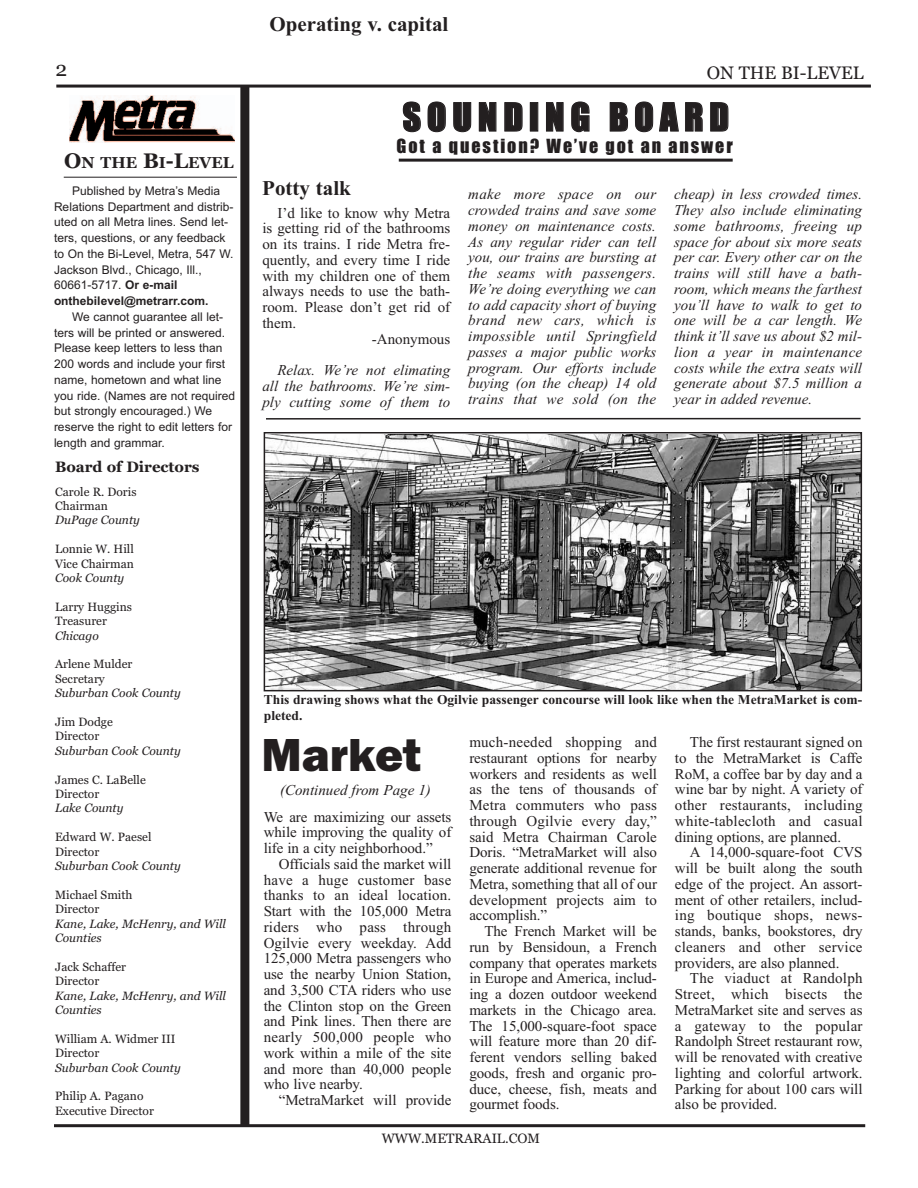
<style>
.page{position:relative;width:918px;height:1188px;background:#fff}
.page>*{position:absolute;margin:0;border:0;box-sizing:border-box;transform-origin:0 0}
.t1{font:800 48px "Franklin Gothic";color:#231f20}
.t2{font:36px "Impact";letter-spacing:.16em;color:#231f20}
.t3{font:700 21px "Times New Roman";color:#231f20}
.t4{font:21px "Georgia";color:#231f20}
.t5{font:18px "Impact";letter-spacing:.105em;color:#231f20}
.t6{font:18px "Georgia";color:#231f20}
.t7{font:700 15.75px "Georgia";color:#231f20}
.t8{font:15px/15.8px "Times New Roman";letter-spacing:-.005em;color:#231f20;text-align:justify}
.t9{font:italic 15px/15.8px "Times New Roman";color:#231f20;text-align:justify}
.t10{font:700 15px "Georgia";color:#231f20}
.t11{font:700 13.5px/16.2px "Times New Roman";color:#231f20}
.t12{font:13.5px "Georgia";color:#231f20}
.t13{font:12px/15.8px "Arial";color:#231f20}
.t14{font:12px/14.4px "Georgia";color:#231f20}
.t15{font:italic 12px/14.4px "Georgia";color:#231f20}
.s1{font-size:21px}
.s2{font-weight:700}
</style>
<div class="page">
<div style="left:240px;top:85px;width:9px;height:1041px;background:#231f20"></div>
<img style="left:70px;top:95px;width:164px;height:48px">
<hr style="left:64px;top:177px;width:173px;height:1px;background:#231f20">
<hr style="left:56px;top:85px;width:815px;height:3px;background:#231f20">
<hr style="left:54px;top:1124px;width:811px;height:3px;background:#231f20">
<hr style="left:399px;top:159px;width:334px;height:3px;background:#231f20">
<hr style="left:266px;top:418px;width:595px;height:2px;background:#231f20">
<img style="left:267px;top:435px;width:592px;height:253px">
<div style="left:264px;top:432px;width:598px;height:259px;border:2px solid #231f20"></div>
<h3 class="t3" style="left:269px;top:11px;width:180px">Operating v. capital</h3>
<h3 class="t4" style="left:55px;top:57px;width:13px">2</h3>
<p class="t6" style="left:707px;top:62px;width:159px">ON THE BI-LEVEL</p>
<p class="t7" style="left:64px;top:153px;width:171px"><span class="s1">O</span>N THE <span class="s1">B</span>I<span class="s1">-L</span>EVEL</p>
<p class="t13" style="left:54px;top:183px;width:181px;text-indent:18px">Published by Metra’s Media<br>Relations Department and distrib&shy;uted on all Metra lines. Send let&shy;ters, questions, or any feedback to On the Bi-Level, Metra, 547 W.<br>Jackson Blvd., Chicago, Ill.,<br>60661-5717. <span class="s2">Or e-mail onthebilevel@metrarr.com.</span></p>
<p class="t13" style="left:54px;top:309px;width:183px;text-indent:18px">We cannot guarantee all let&shy;ters will be printed or answered.<br>Please keep letters to less than<br>200 words and include your first name, hometown and what line you ride. (Names are not required but strongly encouraged.) We reserve the right to edit letters for length and grammar.</p>
<p class="t10" style="left:55px;top:458px;width:146px">Board of Directors</p>
<p class="t14" style="left:55px;top:484px;width:83px">Carole R. Doris<br>Chairman</p>
<p class="t15" style="left:55px;top:513px;width:86px">DuPage County</p>
<p class="t14" style="left:55px;top:542px;width:80px">Lonnie W. Hill<br>Vice Chairman</p>
<p class="t15" style="left:55px;top:571px;width:71px">Cook County</p>
<p class="t14" style="left:55px;top:599px;width:78px">Larry Huggins<br>Treasurer</p>
<p class="t15" style="left:55px;top:628px;width:45px">Chicago</p>
<p class="t14" style="left:55px;top:657px;width:79px">Arlene Mulder<br>Secretary</p>
<p class="t15" style="left:55px;top:686px;width:127px">Suburban Cook County</p>
<p class="t14" style="left:55px;top:715px;width:59px">Jim Dodge<br>Director</p>
<p class="t15" style="left:55px;top:743px;width:127px">Suburban Cook County</p>
<p class="t14" style="left:55px;top:772px;width:92px">James C. LaBelle<br>Director</p>
<p class="t15" style="left:55px;top:801px;width:70px">Lake County</p>
<p class="t14" style="left:55px;top:830px;width:98px">Edward W. Paesel<br>Director</p>
<p class="t15" style="left:55px;top:859px;width:127px">Suburban Cook County</p>
<p class="t14" style="left:55px;top:887px;width:79px">Michael Smith<br>Director</p>
<p class="t15" style="left:55px;top:916px;width:172px">Kane, Lake, McHenry, and Will<br>Counties</p>
<p class="t14" style="left:55px;top:959px;width:73px">Jack Schaffer<br>Director</p>
<p class="t15" style="left:55px;top:988px;width:172px">Kane, Lake, McHenry, and Will<br>Counties</p>
<p class="t14" style="left:55px;top:1031px;width:122px">William A. Widmer III<br>Director</p>
<p class="t15" style="left:55px;top:1060px;width:127px">Suburban Cook County</p>
<p class="t14" style="left:55px;top:1089px;width:100px">Philip A. Pagano<br>Executive Director</p>
<h2 class="t2" style="left:403px;top:98px;width:328px">SOUNDING BOARD</h2>
<p class="t5" style="left:397px;top:136px;width:338px">Got a question? We’ve got an answer</p>
<h3 class="t3" style="left:262px;top:175px;width:90px">Potty talk</h3>
<p class="t8" style="left:277px;top:205px;width:174px">I’d like to know why Metra</p>
<p class="t8" style="left:262px;top:220px;width:189px">is getting rid of the bathrooms</p>
<p class="t8" style="left:262px;top:236px;width:189px">on its trains. I ride Metra fre-</p>
<p class="t8" style="left:262px;top:252px;width:189px">quently, and every time I ride</p>
<p class="t8" style="left:262px;top:268px;width:189px">with my children one of them</p>
<p class="t8" style="left:262px;top:283px;width:189px">always needs to use the bath-</p>
<p class="t8" style="left:262px;top:299px;width:189px">room. Please don’t get rid of</p>
<p class="t8" style="left:262px;top:315px;width:35px">them.</p>
<p class="t8" style="left:372px;top:331px;width:80px">-Anonymous</p>
<p class="t9" style="left:262px;top:362px;width:189px;text-indent:15px">Relax. We’re not elimating all the bathrooms. We’re sim&shy;ply cutting some of them to</p>
<p class="t9" style="left:468px;top:186px;width:189px">make more space on our crowded trains and save some money on maintenance costs.<br>As any regular rider can tell you, our trains are bursting at the seams with passengers.<br>We’re doing everything we can to add capacity short of buying brand new cars, which is impossible until Springfield passes a major public works program. Our efforts include buying (on the cheap) 14 old trains that we sold (on the</p>
<p class="t9" style="left:674px;top:186px;width:190px">cheap) in less crowded times.<br>They also include eliminating some bathrooms, freeing up space for about six more seats per car. Every other car on the trains will still have a bath&shy;room, which means the farthest you’ll have to walk to get to one will be a car length. We think it’ll save us about $2 mil&shy;lion a year in maintenance costs while the extra seats will generate about $7.5 million a year in added revenue.</p>
<p class="t11" style="left:264px;top:691px;width:600px">This drawing shows what the Ogilvie passenger concourse will look like when the MetraMarket is com&shy;pleted.</p>
<h1 class="t1" style="left:261px;top:726px;width:161px">Market</h1>
<p class="t9" style="left:280px;top:782px;width:152px">(Continued from Page 1)</p>
<p class="t8" style="left:264px;top:808px;width:189px">We are maximizing our assets while improving the quality of life in a city neighborhood.”</p>
<p class="t8" style="left:264px;top:856px;width:189px;text-indent:15px">Officials said the market will have a huge customer base thanks to an ideal location.<br>Start with the 105,000 Metra riders who pass through Ogilvie every weekday. Add 125,000 Metra passengers who use the nearby Union Station, and 3,500 CTA riders who use the Clinton stop on the Green and Pink lines. Then there are nearly 500,000 people who work within a mile of the site and more than 40,000 people who live nearby.</p>
<p class="t8" style="left:279px;top:1092px;width:174px">“MetraMarket will provide</p>
<p class="t8" style="left:469px;top:734px;width:189px">much-needed shopping and restaurant options for nearby workers and residents as well as the tens of thousands of Metra commuters who pass through Ogilvie every day,” said Metra Chairman Carole Doris. “MetraMarket will also generate additional revenue for Metra, something that all of our development projects aim to accomplish.”</p>
<p class="t8" style="left:469px;top:923px;width:189px;text-indent:15px">The French Market will be run by Bensidoun, a French company that operates markets in Europe and America, includ&shy;ing a dozen outdoor weekend markets in the Chicago area.<br>The 15,000-square-foot space will feature more than 20 dif&shy;ferent vendors selling baked goods, fresh and organic pro&shy;duce, cheese, fish, meats and gourmet foods.</p>
<p class="t12" style="left:382px;top:1131px;width:160px">WWW.METRARAIL.COM</p>
<p class="t8" style="left:675px;top:734px;width:189px;text-indent:15px">The first restaurant signed on to the MetraMarket is Caffe RoM, a coffee bar by day and a wine bar by night. A variety of other restaurants, including white-tablecloth and casual dining options, are planned.</p>
<p class="t8" style="left:675px;top:844px;width:189px;text-indent:15px">A 14,000-square-foot CVS will be built along the south edge of the project. An assort&shy;ment of other retailers, includ&shy;ing boutique shops, news&shy;stands, banks, bookstores, dry cleaners and other service providers, are also planned.</p>
<p class="t8" style="left:675px;top:970px;width:189px;text-indent:15px">The viaduct at Randolph Street, which bisects the MetraMarket site and serves as a gateway to the popular Randolph Street restaurant row, will be renovated with creative lighting and colorful artwork.<br>Parking for about 100 cars will also be provided.</p>
</div>
